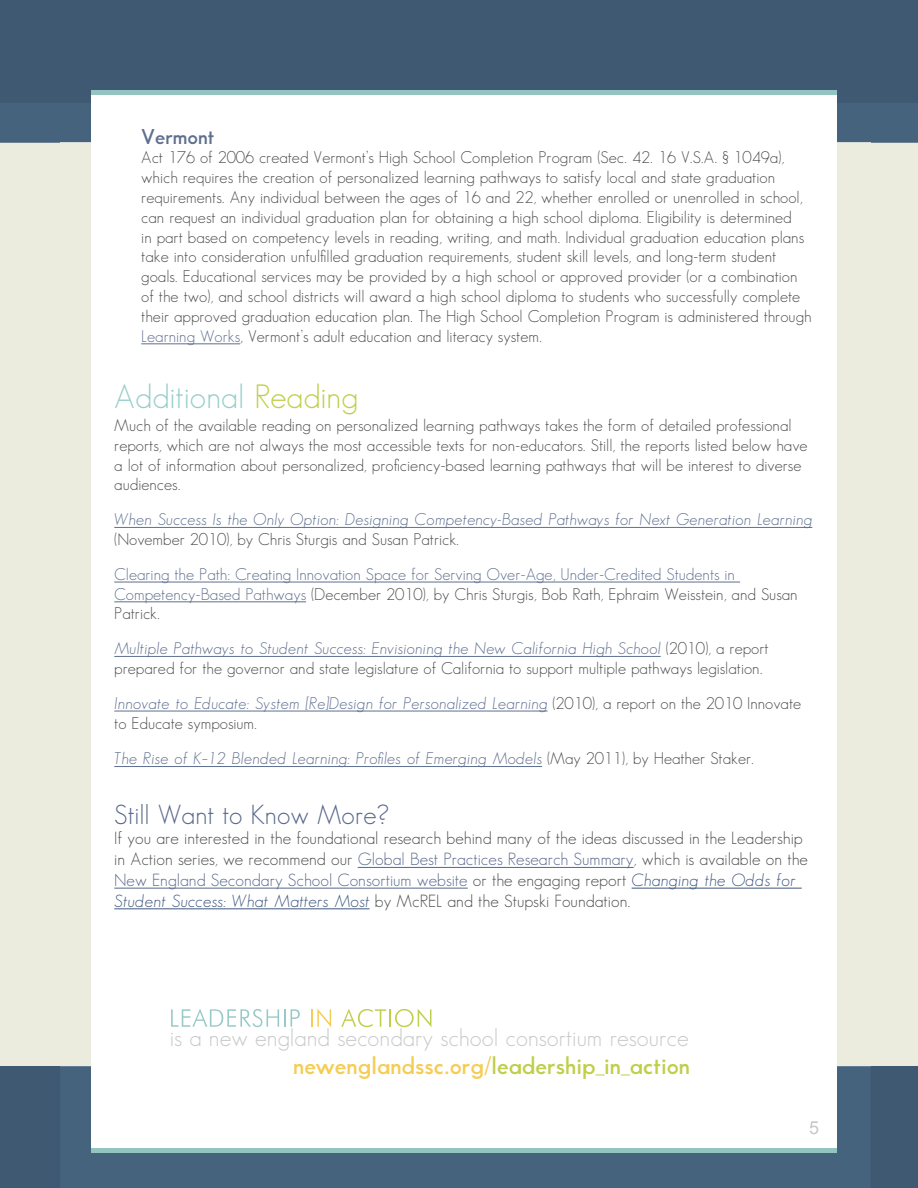
<style>
.page{position:relative;width:918px;height:1188px;background:#fff}
.page>*{position:absolute;margin:0;border:0;box-sizing:border-box;transform-origin:0 0}
.t1{font:33px "Sans Serif FLF";color:#97ceca}
.t2{font:27px "Sans Serif FLF";color:#58678c}
.t3{font:24px "Sans Serif FLF";color:#c7c8ca}
.t4{font:600 24px "Sans Serif FLF";color:#bfcf4a}
.t5{font:600 21px "Sans Serif FLF";color:#5e6f8f}
.t6{font:18px "Arial";color:#c7c8ca}
.t7{font:17.25px/20.7px "Sans Serif FLF";color:#4b4c4d}
.t8{font:16.5px/19.8px "Sans Serif FLF";color:#4b4c4d}
.t9{font:italic 16.5px/19.8px "Sans Serif FLF";color:#5e6f8f}
.t10{font:16.5px/19.8px "Sans Serif FLF";color:#5e6f8f}
.s1{color:#5e6f8f}
.s2{color:#bfcf4a}
.s3{font-style:normal;color:#4b4c4d}
.s4{color:#4b4c4d}
.s5{font-style:italic;color:#5e6f8f}
.s6{color:#58678c}
.s7{font-style:italic;color:#3f577f}
.s8{color:#f5cc54}
</style>
<div class="page">
<div style="left:0;top:0;width:918px;height:1101px;background:#ebebde"></div>
<div style="left:0;top:1066px;width:918px;height:122px;background:#45637d"></div>
<div style="left:0;top:0;width:918px;height:142px;background:#405973"></div>
<hr style="left:60px;top:142px;width:811px;height:1px;background:#f2f2eb">
<div style="left:92px;top:90px;width:745px;height:1058px;background:#fff"></div>
<div style="left:92px;top:90px;width:745px;height:5px;background:#94c4bf"></div>
<div style="left:92px;top:1148px;width:745px;height:5px;background:#94c4bf"></div>
<hr style="left:141px;top:344px;width:99px;height:1px;background:#5e6f8f">
<hr style="left:114px;top:527px;width:698px;height:1px;background:#5e6f8f">
<hr style="left:114px;top:582px;width:626px;height:1px;background:#5e6f8f">
<hr style="left:114px;top:602px;width:192px;height:1px;background:#5e6f8f">
<hr style="left:114px;top:656px;width:547px;height:1px;background:#5e6f8f">
<hr style="left:114px;top:711px;width:434px;height:1px;background:#5e6f8f">
<hr style="left:114px;top:766px;width:428px;height:1px;background:#5e6f8f">
<hr style="left:358px;top:867px;width:276px;height:1px;background:#58678c">
<hr style="left:114px;top:888px;width:354px;height:1px;background:#58678c">
<hr style="left:632px;top:888px;width:170px;height:1px;background:#3f577f">
<hr style="left:114px;top:909px;width:256px;height:1px;background:#3f577f">
<svg style="left:171px;top:1009px;width:129px;height:18px"></svg>
<svg style="left:311px;top:1009px;width:20px;height:18px"></svg>
<svg style="left:341px;top:1009px;width:90px;height:18px"></svg>
<p class="t5" style="left:141px;top:125px;width:75px">Vermont</p>
<p class="t8" style="left:141px;top:148px;width:672px">Act 176 of 2006 created Vermont’s High School Completion Program (Sec. 42. 16 V.S.A. § 1049a), which requires the creation of personalized learning pathways to satisfy local and state graduation requirements. Any individual between the ages of 16 and 22, whether enrolled or unenrolled in school, can request an individual graduation plan for obtaining a high school diploma. Eligibility is determined<br>in part based on competency levels in reading, writing, and math. Individual graduation education plans take into consideration unfulfilled graduation requirements, student skill levels, and long-term student goals. Educational services may be provided by a high school or approved provider (or a combination of the two), and school districts will award a high school diploma to students who successfully complete their approved graduation education plan. The High School Completion Program is administered through <span class="s1">Learning Works</span>, Vermont’s adult education and literacy system.</p>
<p class="t1" style="left:114px;top:378px;width:246px">Additional <span class="s2">Reading</span></p>
<p class="t8" style="left:114px;top:415px;width:695px">Much of the available reading on personalized learning pathways takes the form of detailed professional reports, which are not always the most accessible texts for non-educators. Still, the reports listed below have a lot of information about personalized, proficiency-based learning pathways that will be interest to diverse audiences.</p>
<p class="t9" style="left:114px;top:510px;width:699px">When Success Is the Only Option: Designing Competency-Based Pathways for Next Generation Learning <span class="s3">(November 2010), by Chris Sturgis and Susan Patrick.</span></p>
<p class="t10" style="left:114px;top:564px;width:685px">Clearing the Path: Creating Innovation Space for Serving Over-Age, Under-Credited Students in<br>Competency-Based Pathways <span class="s4">(December 2010), by Chris Sturgis, Bob Rath, Ephraim Weisstein, and Susan<br>Patrick.</span></p>
<p class="t8" style="left:114px;top:638px;width:656px"><span class="s5">Multiple Pathways to Student Success: Envisioning the New California High School</span> (2010), a report prepared for the governor and state legislature of California to support multiple pathways legislation.</p>
<p class="t9" style="left:114px;top:693px;width:688px">Innovate to Educate: System [Re]Design for Personalized Learning <span class="s3">(2010), a report on the 2010 Innovate to Educate symposium.</span></p>
<p class="t9" style="left:114px;top:749px;width:641px">The Rise of K–12 Blended Learning: Profiles of Emerging Models <span class="s3">(May 2011), by Heather Staker.</span></p>
<p class="t2" style="left:114px;top:799px;width:276px">Still Want to Know More?</p>
<p class="t7" style="left:114px;top:828px;width:695px">If you are interested in the foundational research behind many of the ideas discussed in the Leadership in Action series, we recommend our <span class="s6">Global Best Practices Research Summary</span>, which is available on the <span class="s6">New England Secondary School Consortium website</span> or the engaging report <span class="s7">Changing the Odds for Student Success: What Matters Most</span> by McREL and the Stupski Foundation.</p>
<p class="t3" style="left:170px;top:1025px;width:520px">is a new england secondary school consortium resource</p>
<p class="t4" style="left:293px;top:1052px;width:398px"><span class="s8">newenglandssc.org/</span>leadership_in_action</p>
<p class="t6" style="left:809px;top:1115px;width:12px">5</p>
</div>
